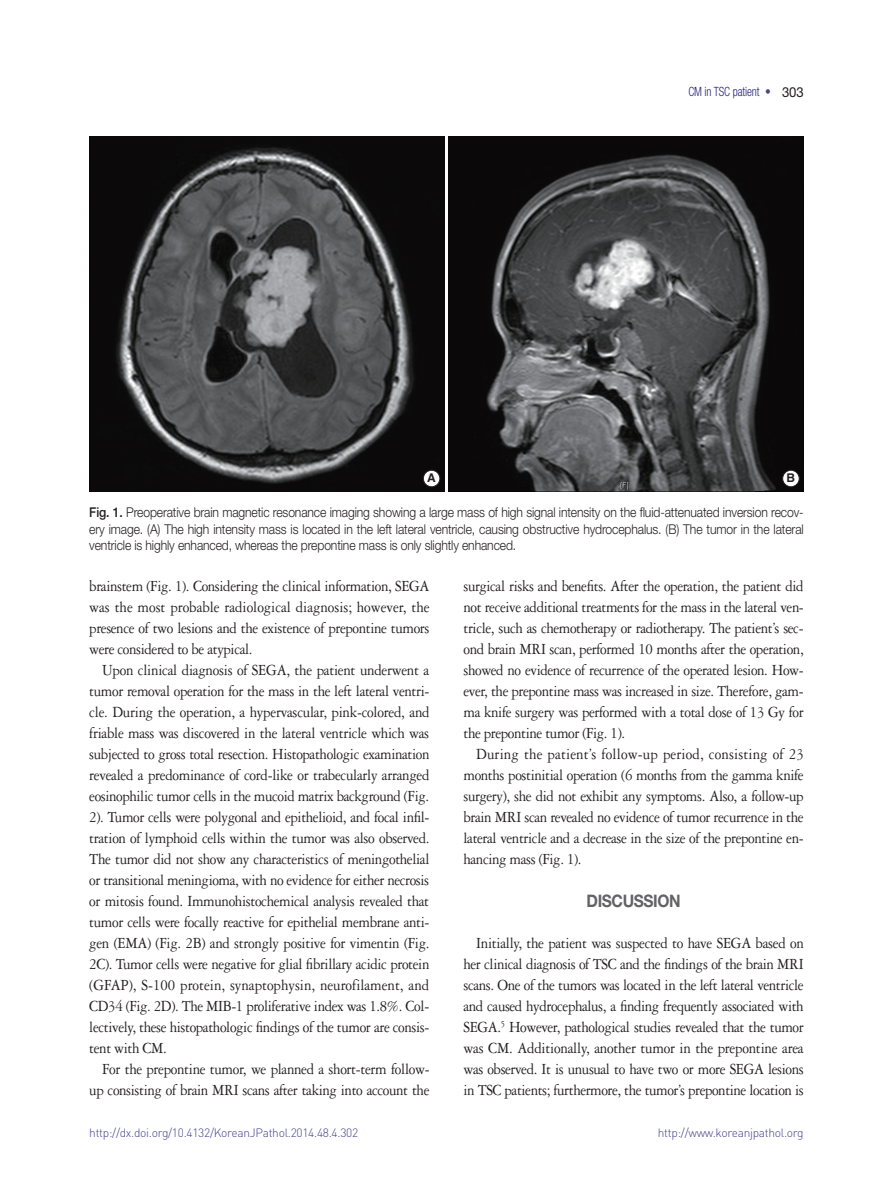
<style>
.page{position:relative;width:893px;height:1191px;background:#fff}
.page>*{position:absolute;margin:0;border:0;box-sizing:border-box;transform-origin:0 0}
.본문_대제목_영문{font:700 17.25px "Helvetica Neue LT Std";letter-spacing:-.025em;color:#636366;scale:.9 1}
.본문_영문{font:16.5px/21px "Garamond 3 LT Std";letter-spacing:-.025em;color:#231f20;text-align:justify;scale:.9 1}
.표_제목__그림_설명{font:300 13.5px/16.2px "Helvetica Neue LT Std";letter-spacing:-.01em;color:#231f20;text-align:justify;scale:.9 1}
.하시라{font:300 condensed 12.75px "Helvetica Neue LT Std";letter-spacing:-.01em;color:#26237b;scale:.9 1}
.t1{font:300 12px "DIN Pro";letter-spacing:-.025em;color:#45428b}
.t2{font:700 12px "Helvetica LT Std";color:#231f20}
.s1{color:#45428b}
.s2{font-weight:400;font-stretch:normal;font-size:13.8px;color:#231f20}
.s3{font-weight:500}
</style>
<div class="page">
<img style="left:89px;top:136px;width:355px;height:355px">
<img style="left:449px;top:136px;width:355px;height:355px">
<div style="left:423px;top:470px;width:17px;height:17px;background:#fff;border-radius:50%"></div>
<div style="left:423px;top:470px;width:17px;height:17px;border:1px solid #231f20;border-radius:50%"></div>
<div style="left:783px;top:470px;width:16px;height:17px;background:#fff;border-radius:50%"></div>
<div style="left:782px;top:470px;width:17px;height:17px;border:1px solid #231f20;border-radius:50%"></div>
<p class="하시라" style="left:688px;top:84px;width:130px">CM in TSC patient <span class="s1">•</span> <span class="s2">303</span></p>
<p class="t2" style="left:427px;top:471px;width:10px">A</p>
<p class="t2" style="left:787px;top:471px;width:10px">B</p>
<p class="표_제목__그림_설명" style="left:89px;top:504px;width:795px"><span class="s3">Fig. 1.</span> Preoperative brain magnetic resonance imaging showing a large mass of high signal intensity on the fluid-attenuated inversion recov&shy;ery image. (A) The high intensity mass is located in the left lateral ventricle, causing obstructive hydrocephalus. (B) The tumor in the lateral ventricle is highly enhanced, whereas the prepontine mass is only slightly enhanced.</p>
<p class="본문_영문" style="left:89px;top:575px;width:380px">brainstem (Fig. 1). Considering the clinical information, SEGA was the most probable radiological diagnosis; however, the presence of two lesions and the existence of prepontine tumors were considered to be atypical.</p>
<p class="본문_영문" style="left:89px;top:659px;width:380px;text-indent:13px">Upon clinical diagnosis of SEGA, the patient underwent a tumor removal operation for the mass in the left lateral ventri&shy;cle. During the operation, a hypervascular, pink-colored, and friable mass was discovered in the lateral ventricle which was subjected to gross total resection. Histopathologic examination revealed a predominance of cord-like or trabecularly arranged eosinophilic tumor cells in the mucoid matrix background (Fig.<br>2). Tumor cells were polygonal and epithelioid, and focal infil&shy;tration of lymphoid cells within the tumor was also observed.<br>The tumor did not show any characteristics of meningothelial or transitional meningioma, with no evidence for either necrosis or mitosis found. Immunohistochemical analysis revealed that tumor cells were focally reactive for epithelial membrane anti&shy;gen (EMA) (Fig. 2B) and strongly positive for vimentin (Fig.<br>2C). Tumor cells were negative for glial fibrillary acidic protein (GFAP), S-100 protein, synaptophysin, neurofilament, and CD34 (Fig. 2D). The MIB-1 proliferative index was 1.8%. Col&shy;lectively, these histopathologic findings of the tumor are consis&shy;tent with CM.</p>
<p class="본문_영문" style="left:89px;top:1058px;width:380px;text-align:right">For the prepontine tumor, we planned a short-term follow&shy;up consisting of brain MRI scans after taking into account the</p>
<p class="본문_영문" style="left:463px;top:575px;width:379px">surgical risks and benefits. After the operation, the patient did not receive additional treatments for the mass in the lateral ven&shy;tricle, such as chemotherapy or radiotherapy. The patient’s sec&shy;ond brain MRI scan, performed 10 months after the operation, showed no evidence of recurrence of the operated lesion. How&shy;ever, the prepontine mass was increased in size. Therefore, gam&shy;ma knife surgery was performed with a total dose of 13 Gy for the prepontine tumor (Fig. 1).</p>
<p class="본문_영문" style="left:463px;top:743px;width:380px;text-indent:13px">During the patient’s follow-up period, consisting of 23 months postinitial operation (6 months from the gamma knife surgery), she did not exhibit any symptoms. Also, a follow-up brain MRI scan revealed no evidence of tumor recurrence in the lateral ventricle and a decrease in the size of the prepontine en&shy;hancing mass (Fig. 1).</p>
<p class="본문_대제목_영문" style="left:587px;top:890px;width:106px">DISCUSSION</p>
<p class="본문_영문" style="left:463px;top:932px;width:380px;text-indent:13px">Initially, the patient was suspected to have SEGA based on her clinical diagnosis of TSC and the findings of the brain MRI scans. One of the tumors was located in the left lateral ventricle and caused hydrocephalus, a finding frequently associated with SEGA.<sup>5</sup> However, pathological studies revealed that the tumor was CM. Additionally, another tumor in the prepontine area was observed. It is unusual to have two or more SEGA lesions in TSC patients; furthermore, the tumor’s prepontine location is</p>
<p class="t1" style="left:89px;top:1125px;width:270px">http://dx.doi.org/10.4132/KoreanJPathol.2014.48.4.302</p>
<p class="t1" style="left:658px;top:1125px;width:147px">http://www.koreanjpathol.org</p>
</div>
